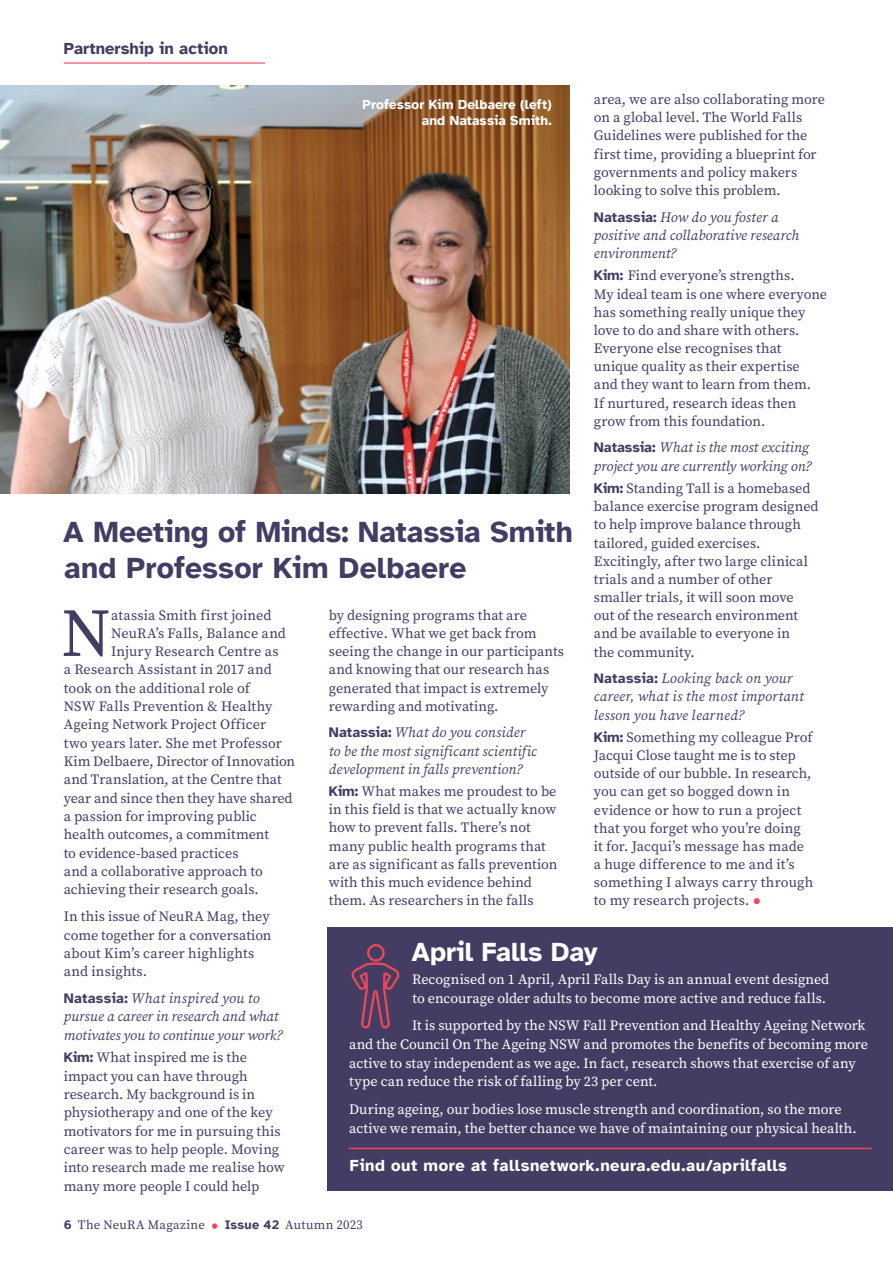
<style>
.page{position:relative;width:893px;height:1263px;background:#fff}
.page>*{position:absolute;margin:0;border:0;box-sizing:border-box;transform-origin:0 0}
.t1{font:68.1px "Source Serif Pro";color:#443d63}
.t2{font:700 30px/36px "Atkinson Hyperlegible";color:#443d63}
.t3{font:700 27px "Atkinson Hyperlegible";letter-spacing:-.005em;color:#fff}
.t4{font:700 16.5px "Atkinson Hyperlegible";letter-spacing:.03em;color:#fff}
.t5{font:700 16.5px "Atkinson Hyperlegible";letter-spacing:.005em;color:#443d63}
.t6{font:14.25px/18.1px "Source Serif Pro";color:#443d63}
.t7{font:14.25px/18.8px "Source Serif Pro";letter-spacing:-.005em;color:#fff}
.t8{font:italic 14.25px/18.1px "Source Serif Pro";letter-spacing:.005em;color:#443d63}
.t9{font:700 13.5px/16.5px "Atkinson Hyperlegible";letter-spacing:.01em;color:#fff;text-align:right}
.t10{font:12.75px "Source Serif Pro";letter-spacing:.025em;color:#443d63}
.s1{font-family:"Atkinson Hyperlegible";font-weight:700;font-style:normal}
.s2{font-family:"Atkinson Hyperlegible";font-weight:700}
.s3{font-size:27px;color:#ef4659}
.s4{font-size:24px;color:#ef4659}
</style>
<div class="page">
<img style="left:0;top:85px;width:570px;height:408px">
<div style="left:327px;top:927px;width:566px;height:264px;background:#443d63"></div>
<hr style="left:349px;top:1148px;width:523px;height:1px;background:#ef4659">
<svg style="left:352px;top:944px;width:47px;height:85px"></svg>
<hr style="left:64px;top:62px;width:201px;height:2px;background:#ef4659">
<p class="t5" style="left:64px;top:39px;width:165px">Partnership in action</p>
<p class="t6" style="left:594px;top:90px;width:233px">area, we are also collaborating more on a global level. The World Falls Guidelines were published for the first time, providing a blueprint for governments and policy makers looking to solve this problem.</p>
<p class="t8" style="left:594px;top:208px;width:207px"><span class="s1">Natassia:</span> How do you foster a positive and collaborative research environment?</p>
<p class="t6" style="left:594px;top:267px;width:235px"><span class="s2">Kim:</span> Find everyone’s strengths.<br>My ideal team is one where everyone has something really unique they love to do and share with others.<br>Everyone else recognises that unique quality as their expertise and they want to learn from them.<br>If nurtured, research ideas then grow from this foundation.</p>
<p class="t8" style="left:594px;top:439px;width:220px"><span class="s1">Natassia:</span> What is the most exciting project you are currently working on?</p>
<p class="t6" style="left:594px;top:479px;width:226px"><span class="s2">Kim:</span> Standing Tall is a homebased balance exercise program designed to help improve balance through tailored, guided exercises.<br>Excitingly, after two large clinical trials and a number of other smaller trials, it will soon move<br>out of the research environment and be available to everyone in<br>the community.</p>
<p class="t8" style="left:594px;top:670px;width:211px"><span class="s1">Natassia:</span> Looking back on your career, what is the most important lesson you have learned?</p>
<p class="t6" style="left:594px;top:728px;width:221px"><span class="s2">Kim:</span> Something my colleague Prof<br>Jacqui Close taught me is to step outside of our bubble. In research, you can get so bogged down in evidence or how to run a project that you forget who you’re doing it for. Jacqui’s message has made a huge difference to me and it’s something I always carry through to my research projects. <span class="s3">•</span></p>
<p class="t9" style="left:363px;top:96px;width:191px">Professor Kim Delbaere (left) and Natassia Smith.</p>
<h2 class="t2" style="left:63px;top:514px;width:511px">A Meeting of Minds: Natassia Smith and Professor Kim Delbaere</h2>
<h1 class="t1" style="left:61px;top:588px;width:52px">N</h1>
<p class="t6" style="left:111px;top:606px;width:162px">atassia Smith first joined</p>
<p class="t6" style="left:329px;top:606px;width:237px">by designing programs that are effective. What we get back from seeing the change in our participants and knowing that our research has generated that impact is extremely rewarding and motivating.</p>
<p class="t8" style="left:329px;top:724px;width:210px"><span class="s1">Natassia:</span> What do you consider to be the most significant scientific development in falls prevention?</p>
<p class="t6" style="left:329px;top:782px;width:230px"><span class="s2">Kim:</span> What makes me proudest to be in this field is that we actually know how to prevent falls. There’s not many public health programs that are as significant as falls prevention with this much evidence behind them. As researchers in the falls</p>
<p class="t6" style="left:111px;top:624px;width:176px">NeuRA’s Falls, Balance and</p>
<p class="t6" style="left:111px;top:642px;width:169px">Injury Research Centre as</p>
<p class="t6" style="left:64px;top:660px;width:210px">a Research Assistant in 2017 and</p>
<p class="t6" style="left:64px;top:679px;width:188px">took on the additional role of</p>
<p class="t6" style="left:64px;top:697px;width:210px">NSW Falls Prevention &amp; Healthy</p>
<p class="t6" style="left:64px;top:715px;width:204px">Ageing Network Project Officer</p>
<p class="t6" style="left:64px;top:734px;width:220px">two years later. She met Professor</p>
<p class="t6" style="left:64px;top:752px;width:233px">Kim Delbaere, Director of Innovation</p>
<p class="t6" style="left:64px;top:770px;width:219px">and Translation, at the Centre that</p>
<p class="t6" style="left:64px;top:789px;width:230px">year and since then they have shared</p>
<p class="t6" style="left:64px;top:807px;width:195px">a passion for improving public</p>
<p class="t6" style="left:64px;top:825px;width:207px">health outcomes, a commitment</p>
<p class="t6" style="left:64px;top:844px;width:176px">to evidence-based practices</p>
<p class="t6" style="left:64px;top:862px;width:201px">and a collaborative approach to</p>
<p class="t6" style="left:64px;top:880px;width:197px">achieving their research goals.</p>
<p class="t6" style="left:64px;top:907px;width:209px">In this issue of NeuRA Mag, they come together for a conversation about Kimʼs career highlights and insights.</p>
<p class="t8" style="left:64px;top:990px;width:221px"><span class="s1">Natassia:</span> What inspired you to pursue a career in research and what motivates you to continue your work?</p>
<p class="t6" style="left:64px;top:1048px;width:222px"><span class="s2">Kim:</span> What inspired me is the impact you can have through research. My background is in physiotherapy and one of the key motivators for me in pursuing this career was to help people. Moving into research made me realise how many more people I could help</p>
<h3 class="t3" style="left:411px;top:936px;width:188px">April Falls Day</h3>
<p class="t7" style="left:412px;top:970px;width:419px">Recognised on 1 April, April Falls Day is an annual event designed to encourage older adults to become more active and reduce falls.</p>
<p class="t7" style="left:349px;top:1016px;width:520px;text-indent:63px">It is supported by the NSW Fall Prevention and Healthy Ageing Network and the Council On The Ageing NSW and promotes the benefits of becoming more active to stay independent as we age. In fact, research shows that exercise of any type can reduce the risk of falling by 23 per cent.</p>
<p class="t7" style="left:349px;top:1099px;width:509px">During ageing, our bodies lose muscle strength and coordination, so the more active we remain, the better chance we have of maintaining our physical health.</p>
<p class="t4" style="left:350px;top:1155px;width:439px">Find out more at fallsnetwork.neura.edu.au/aprilfalls</p>
<p class="t10" style="left:64px;top:1217px;width:301px"><span class="s2">6</span> The NeuRA Magazine <span class="s4">•</span> <span class="s2">Issue 42</span> Autumn 2023</p>
</div>
